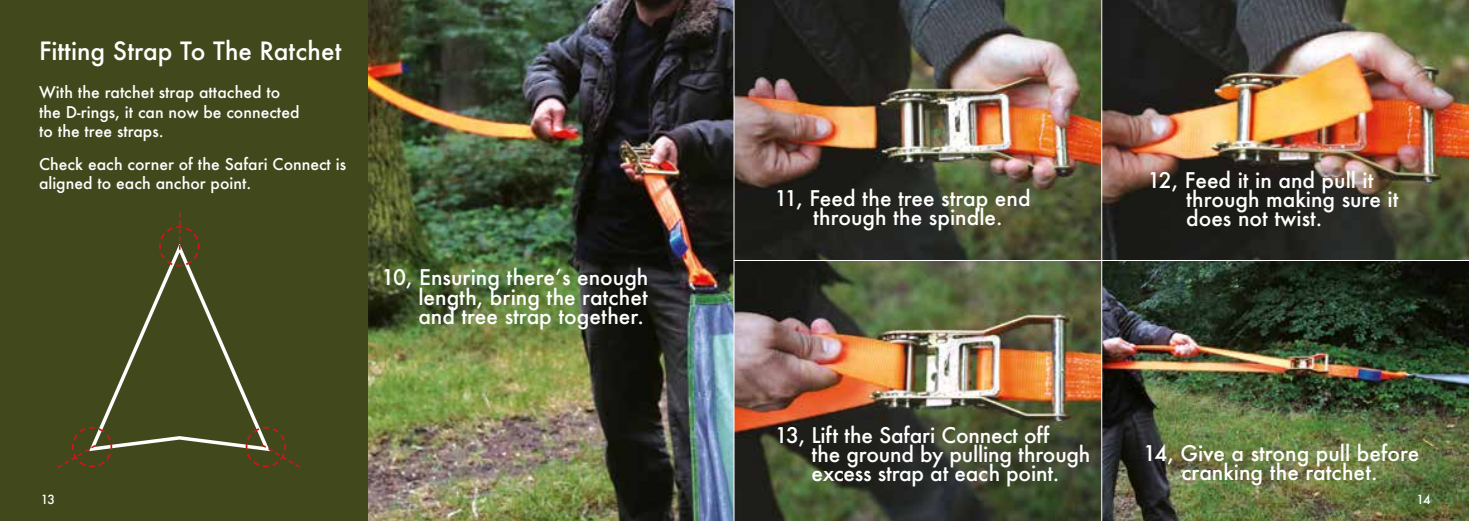
<style>
.page{position:relative;width:1469px;height:521px;background:#fff}
.page>*{position:absolute;margin:0;border:0;box-sizing:border-box;transform-origin:0 0}
.t1{font:500 24.5px "Futura";color:#fff}
.t2{font:500 21px/19.2px "Futura";color:#fff;text-align:center}
.t3{font:500 15.75px/19.2px "Futura";color:#fff}
.t4{font:500 12.25px "Futura";color:#fff}
</style>
<div class="page">
<div style="left:0;top:0;width:734px;height:521px;background:#41491c"></div>
<svg style="left:100px;top:267px;width:159px;height:181px"></svg>
<img style="left:1102px;top:261px;width:366px;height:260px">
<img style="left:368px;top:0;width:365px;height:521px">
<img style="left:734px;top:0;width:367px;height:260px">
<img style="left:1102px;top:0;width:366px;height:260px">
<img style="left:734px;top:261px;width:367px;height:260px">
<hr style="left:733px;top:0;width:1px;height:521px;background:#fff">
<svg style="left:58px;top:426px;width:55px;height:42px"></svg>
<svg style="left:245px;top:426px;width:55px;height:42px"></svg>
<svg style="left:159px;top:213px;width:41px;height:54px"></svg>
<p class="t1" style="left:39px;top:34px;width:304px">Fitting Strap To The Ratchet</p>
<p class="t3" style="left:39px;top:83px;width:262px">With the ratchet strap attached to the D-rings, it can now be connected to the tree straps.</p>
<p class="t3" style="left:39px;top:154px;width:308px">Check each corner of the Safari Connect is aligned to each anchor point.</p>
<p class="t2" style="left:418px;top:268px;width:231px;text-align:justify;text-indent:-37px">10, Ensuring there’s enough length, bring the ratchet and tree strap together.</p>
<p class="t2" style="left:774px;top:188px;width:258px">11, Feed the tree strap end through the spindle.</p>
<p class="t2" style="left:1186px;top:170px;width:214px;text-align:left;text-indent:-38px">12, Feed it in and pull it through making sure it does not twist.</p>
<p class="t2" style="left:811px;top:425px;width:280px;text-align:left;text-indent:-37px">13, Lift the Safari Connect off<br>the ground by pulling through excess strap at each point.</p>
<p class="t2" style="left:1143px;top:443px;width:278px">14, Give a strong pull before cranking the ratchet.</p>
<p class="t4" style="left:41px;top:491px;width:16px">13</p>
<p class="t4" style="left:1416px;top:491px;width:16px">14</p>
</div>
